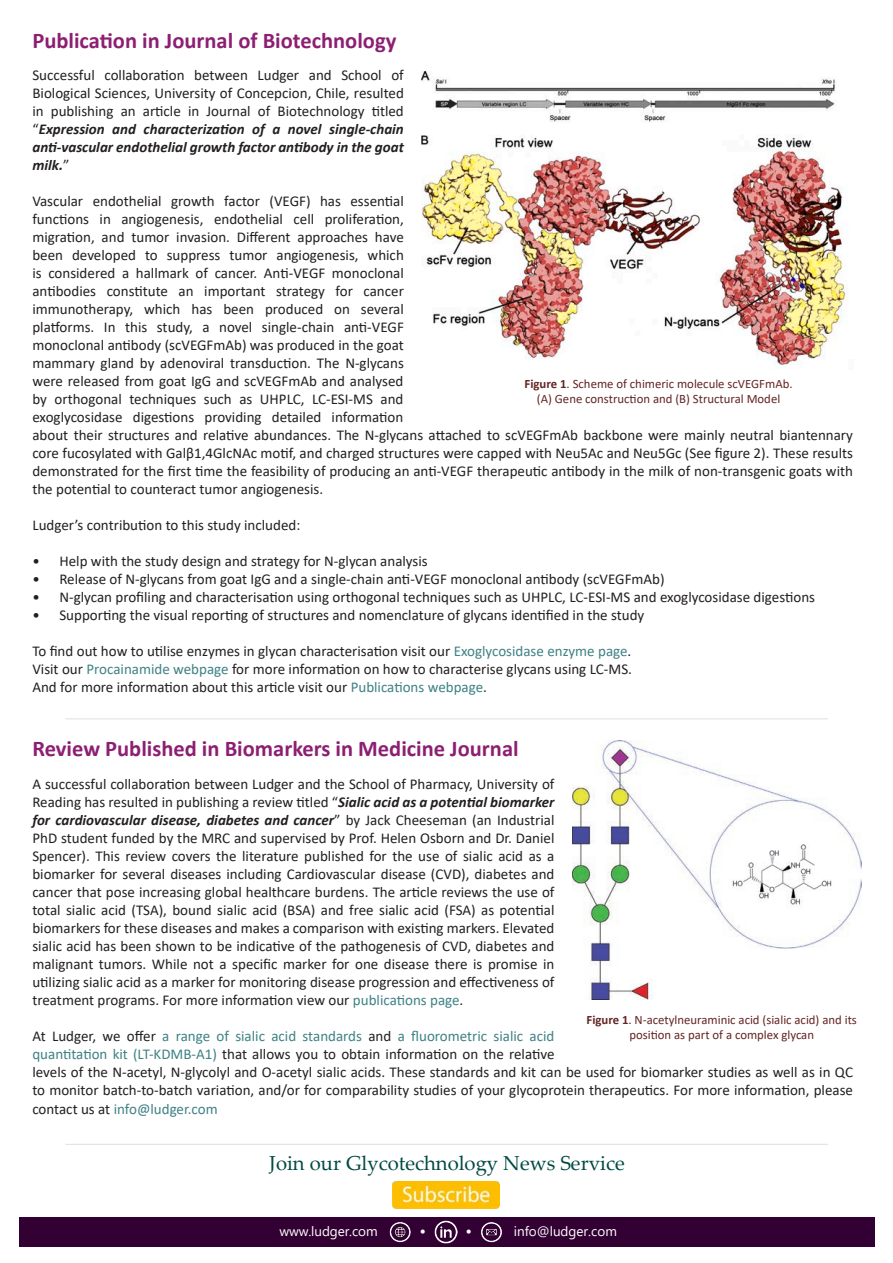
<style>
.page{position:relative;width:893px;height:1263px;background:#fff}
.page>*{position:absolute;margin:0;border:0;box-sizing:border-box;transform-origin:0 0}
.Text_Heading{font:700 22.5px "Calibri";color:#8d1f73}
.paragraph_text_left{font:20.25px "Palatino Linotype";color:#004a43}
.t1{font:16.5px "Segoe UI";color:#fff}
.paragraph_text_left-2{font:15px/18px "Calibri";color:#231f20;text-align:justify}
.t2{font:13.5px "Segoe UI";color:#fff}
.Text_Heading-2{font:12.75px/15.3px "Calibri";color:#632523;text-align:center}
.s1{font-weight:700;font-style:italic}
.s2{color:#3f8185}
.s3{font-weight:700}
</style>
<div class="page">
<div style="left:19px;top:1217px;width:855px;height:29px;background:#303"></div>
<img style="left:481px;top:1222px;width:21px;height:20px">
<img style="left:434px;top:1221px;width:23px;height:22px">
<img style="left:389px;top:1222px;width:22px;height:21px">
<hr style="left:66px;top:1144px;width:762px;height:1px;background:#dedfe3">
<img style="left:393px;top:1181px;width:106px;height:27px">
<hr style="left:65px;top:719px;width:763px;height:1px;background:#dedfe3">
<img style="left:422px;top:72px;width:426px;height:297px">
<img style="left:572px;top:741px;width:289px;height:258px">
<p class="Text_Heading" style="left:32px;top:24px;width:365px">Publication in Journal of Biotechnology</p>
<p class="paragraph_text_left-2" style="left:32px;top:66px;width:373px">Successful collaboration between Ludger and School of Biological Sciences, University of Concepcion, Chile, resulted in publishing an article in Journal of Biotechnology titled “<span class="s1">Expression and characterization of a novel single-chain anti-vascular endothelial growth factor antibody in the goat milk.</span>”</p>
<p class="paragraph_text_left-2" style="left:32px;top:192px;width:822px;text-align:left">Vascular endothelial growth factor (VEGF) has essential<br>functions in angiogenesis, endothelial cell proliferation,<br>migration, and tumor invasion. Different approaches have<br>been developed to suppress tumor angiogenesis, which<br>is considered a hallmark of cancer. Anti-VEGF monoclonal<br>antibodies constitute an important strategy for cancer<br>immunotherapy, which has been produced on several<br>platforms. In this study, a novel single-chain anti-VEGF<br>monoclonal antibody (scVEGFmAb) was produced in the goat<br>mammary gland by adenoviral transduction. The N-glycans<br>were released from goat IgG and scVEGFmAb and analysed<br>by orthogonal techniques such as UHPLC, LC-ESI-MS and<br>exoglycosidase digestions providing detailed information<br>about their structures and relative abundances. The N-glycans attached to scVEGFmAb backbone were mainly neutral biantennary core fucosylated with Galβ1,4GlcNAc motif, and charged structures were capped with Neu5Ac and Neu5Gc (See figure 2). These results demonstrated for the first time the feasibility of producing an anti-VEGF therapeutic antibody in the milk of non-transgenic goats with the potential to counteract tumor angiogenesis.</p>
<p class="paragraph_text_left-2" style="left:32px;top:516px;width:269px">Ludger’s contribution to this study included:</p>
<p class="paragraph_text_left-2" style="left:32px;top:552px;width:397px">• Help with the study design and strategy for N-glycan analysis</p>
<p class="paragraph_text_left-2" style="left:32px;top:570px;width:634px">• Release of N-glycans from goat IgG and a single-chain anti-VEGF monoclonal antibody (scVEGFmAb)</p>
<p class="paragraph_text_left-2" style="left:32px;top:588px;width:784px">• N-glycan profiling and characterisation using orthogonal techniques such as UHPLC, LC-ESI-MS and exoglycosidase digestions</p>
<p class="paragraph_text_left-2" style="left:32px;top:606px;width:613px">• Supporting the visual reporting of structures and nomenclature of glycans identified in the study</p>
<p class="paragraph_text_left-2" style="left:32px;top:642px;width:600px">To find out how to utilise enzymes in glycan characterisation visit our <span class="s2">Exoglycosidase enzyme page</span>.</p>
<p class="paragraph_text_left-2" style="left:32px;top:660px;width:601px">Visit our <span class="s2">Procainamide webpage</span> for more information on how to characterise glycans using LC-MS.</p>
<p class="paragraph_text_left-2" style="left:32px;top:678px;width:456px">And for more information about this article visit our <span class="s2">Publications webpage</span>.</p>
<p class="Text_Heading-2" style="left:525px;top:375px;width:269px"><span class="s3">Figure 1</span>. Scheme of chimeric molecule scVEGFmAb.</p>
<p class="Text_Heading-2" style="left:537px;top:391px;width:245px">(A) Gene construction and (B) Structural Model</p>
<p class="Text_Heading" style="left:32px;top:733px;width:488px">Review Published in Biomarkers in Medicine Journal</p>
<p class="paragraph_text_left-2" style="left:32px;top:774px;width:524px">A successful collaboration between Ludger and the School of Pharmacy, University of Reading has resulted in publishing a review titled “<span class="s1">Sialic acid as a potential biomarker for cardiovascular disease, diabetes and cancer</span>” by Jack Cheeseman (an Industrial PhD student funded by the MRC and supervised by Prof. Helen Osborn and Dr. Daniel Spencer). This review covers the literature published for the use of sialic acid as a biomarker for several diseases including Cardiovascular disease (CVD), diabetes and cancer that pose increasing global healthcare burdens. The article reviews the use of total sialic acid (TSA), bound sialic acid (BSA) and free sialic acid (FSA) as potential biomarkers for these diseases and makes a comparison with existing markers. Elevated sialic acid has been shown to be indicative of the pathogenesis of CVD, diabetes and malignant tumors. While not a specific marker for one disease there is promise in utilizing sialic acid as a marker for monitoring disease progression and effectiveness of treatment programs. For more information view our <span class="s2">publications page</span>.</p>
<p class="paragraph_text_left-2" style="left:32px;top:1026px;width:822px;text-align:left">At Ludger, we offer <span class="s2">a range of sialic acid standards</span> and <span class="s2">a fluorometric sialic acid<br>quantitation kit (LT-KDMB-A1)</span> that allows you to obtain information on the relative<br>levels of the N-acetyl, N-glycolyl and O-acetyl sialic acids. These standards and kit can be used for biomarker studies as well as in QC to monitor batch-to-batch variation, and/or for comparability studies of your glycoprotein therapeutics. For more information, please contact us at <span class="s2">info@ludger.com</span></p>
<p class="Text_Heading-2" style="left:586px;top:1011px;width:272px"><span class="s3">Figure 1</span>. N-acetylneuraminic acid (sialic acid) and its position as part of a complex glycan</p>
<p class="paragraph_text_left" style="left:269px;top:1148px;width:357px">Join our Glycotechnology News Service</p>
<p class="t2" style="left:279px;top:1218px;width:100px">www.ludger.com</p>
<p class="t1" style="left:419px;top:1215px;width:54px">• •</p>
<p class="t2" style="left:514px;top:1218px;width:105px">info@ludger.com</p>
</div>
